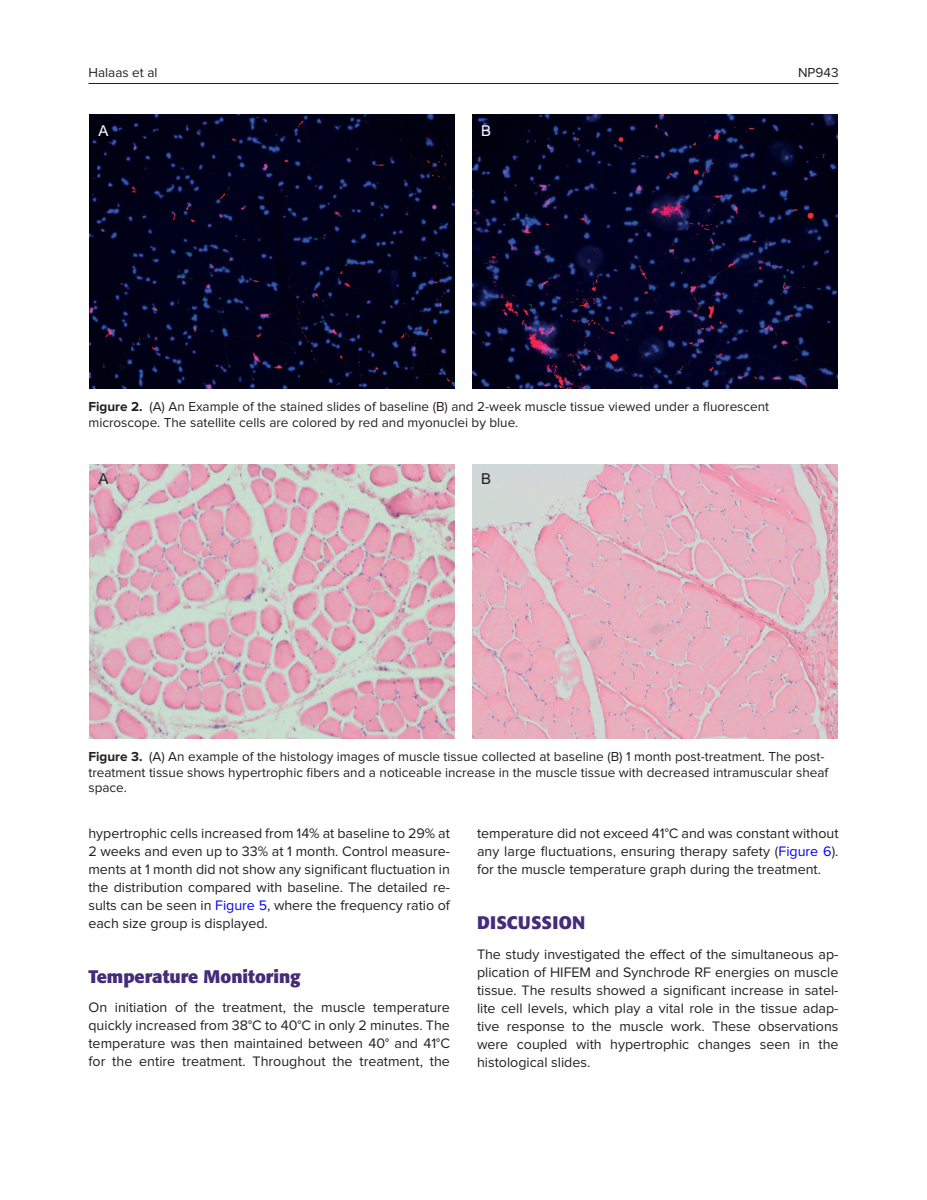
<style>
.page{position:relative;width:927px;height:1200px;background:#fff}
.page>*{position:absolute;margin:0;border:0;box-sizing:border-box;transform-origin:0 0}
.HeadB{font:700 18px "Formata";color:#462b79}
.HeadA{font:700 18px "Formata";letter-spacing:.02em;color:#462b79}
.graphic{font:15px "Arial";color:#fff}
.graphic-2{font:15px "Arial";color:#231f20}
.Text{font:14.25px/18px "Proxima Nova";color:#231f20;text-align:justify}
.FigCapt{font:13.5px/15.8px "Proxima Nova";color:#231f20}
.s1{font-weight:700}
.s2{color:#00f}
</style>
<div class="page">
<hr style="left:88px;top:83px;width:750px;height:1px;background:#231f20">
<img style="left:90px;top:115px;width:364px;height:273px">
<img style="left:473px;top:115px;width:364px;height:273px">
<img style="left:90px;top:464px;width:364px;height:274px">
<img style="left:473px;top:464px;width:364px;height:274px">
<p class="FigCapt" style="left:88px;top:65px;width:71px">Halaas et al</p>
<p class="FigCapt" style="left:798px;top:65px;width:42px">NP943</p>
<p class="graphic" style="left:98px;top:120px;width:12px">A</p>
<p class="graphic" style="left:481px;top:120px;width:12px">B</p>
<p class="FigCapt" style="left:88px;top:399px;width:682px"><span class="s1">Figure 2.</span> (A) An Example of the stained slides of baseline (B) and 2-week muscle tissue viewed under a fluorescent microscope. The satellite cells are colored by red and myonuclei by blue.</p>
<p class="graphic-2" style="left:98px;top:468px;width:12px">A</p>
<p class="graphic-2" style="left:481px;top:468px;width:12px">B</p>
<p class="FigCapt" style="left:88px;top:748px;width:741px"><span class="s1">Figure 3.</span> (A) An example of the histology images of muscle tissue collected at baseline (B) 1 month post-treatment. The post&shy;treatment tissue shows hypertrophic fibers and a noticeable increase in the muscle tissue with decreased intramuscular sheaf space.</p>
<p class="Text" style="left:88px;top:824px;width:363px">hypertrophic cells increased from 14% at baseline to 29% at 2 weeks and even up to 33% at 1 month. Control measure&shy;ments at 1 month did not show any significant fluctuation in the distribution compared with baseline. The detailed re&shy;sults can be seen in <span class="s2">Figure 5</span>, where the frequency ratio of each size group is displayed.</p>
<p class="HeadB" style="left:88px;top:965px;width:214px">Temperature Monitoring</p>
<p class="Text" style="left:88px;top:998px;width:363px">On initiation of the treatment, the muscle temperature quickly increased from 38°C to 40°C in only 2 minutes. The temperature was then maintained between 40° and 41°C for the entire treatment. Throughout the treatment, the</p>
<p class="Text" style="left:477px;top:824px;width:363px">temperature did not exceed 41°C and was constant without any large fluctuations, ensuring therapy safety (<span class="s2">Figure 6</span>). for the muscle temperature graph during the treatment.</p>
<p class="HeadA" style="left:477px;top:910px;width:110px">DISCUSSION</p>
<p class="Text" style="left:477px;top:945px;width:363px">The study investigated the effect of the simultaneous ap&shy;plication of HIFEM and Synchrode RF energies on muscle tissue. The results showed a significant increase in satel&shy;lite cell levels, which play a vital role in the tissue adap&shy;tive response to the muscle work. These observations were coupled with hypertrophic changes seen in the histological slides.</p>
</div>
